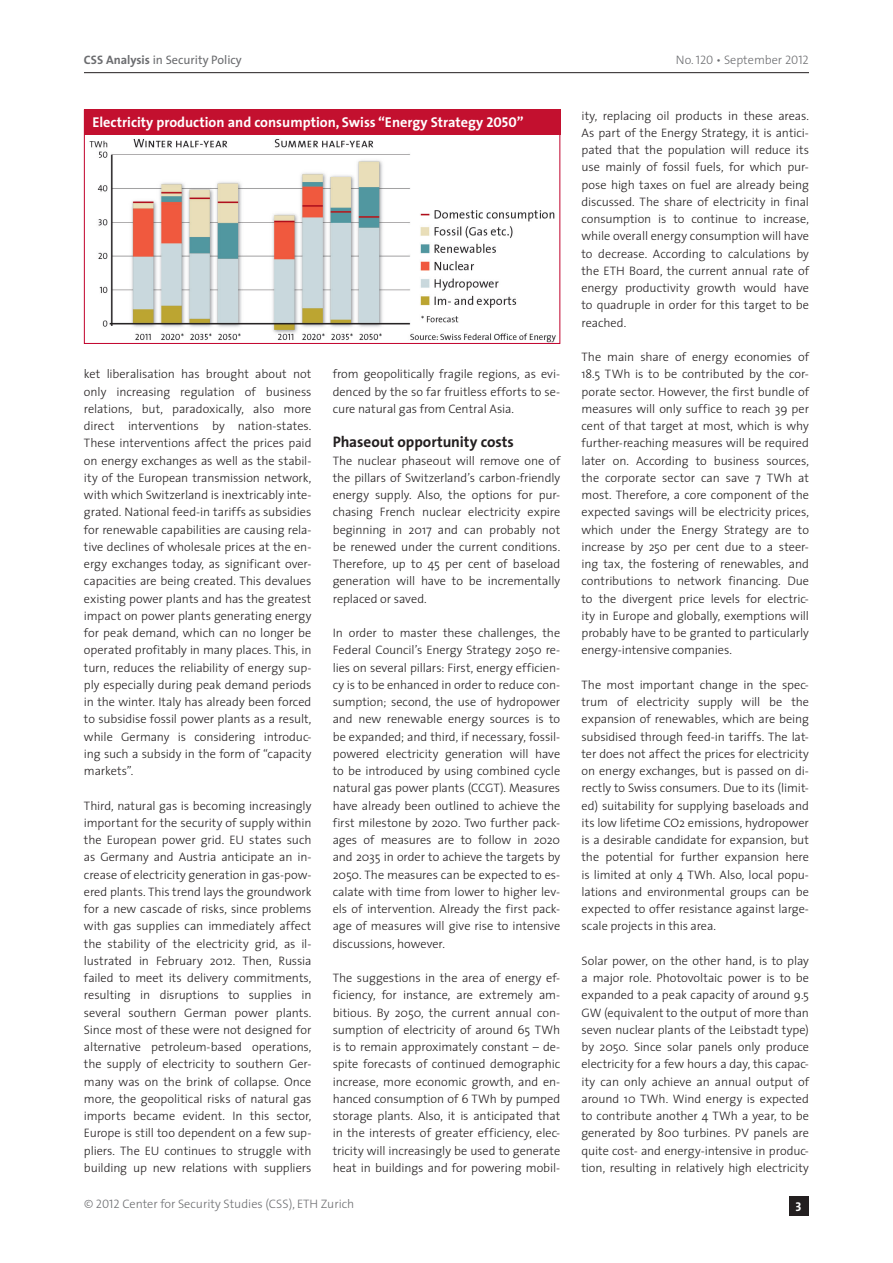
<style>
.page{position:relative;width:893px;height:1263px;background:#fff}
.page>*{position:absolute;margin:0;border:0;box-sizing:border-box;transform-origin:0 0}
._5_Untertitel{font:700 15.3px "The Sans";letter-spacing:-.005em;color:#231f20}
.BOX_1_Titel_weiss{font:700 14.25px "The Sans";color:#fff}
.t1{font:12.75px "The Sans Bold Caps";color:#fff}
._4_Text{font:300 12.3px/17.2px "The Sans";letter-spacing:-.005em;color:#231f20;text-align:justify}
.t2{font:300 12.3px "The Sans";color:#6c6d70}
.t3{font:12.3px "The Sans";color:#6c6d70}
.s1{font-weight:700}
.s2{font-family:"The Sans Light Caps";font-weight:400}
.s3{font-family:"The Sans Bold Caps";font-weight:400}
</style>
<div class="page">
<hr style="left:84px;top:72px;width:725px;height:1px;background:#231f20">
<div style="left:789px;top:1196px;width:20px;height:20px;background:#231f20"></div>
<img style="left:89px;top:139px;width:467px;height:203px">
<div style="left:84px;top:110px;width:476px;height:25px;background:#c3102f"></div>
<p class="t3" style="left:84px;top:50px;width:159px"><span class="s1">CSS Analysis</span> in Security Policy</p>
<p class="t2" style="left:676px;top:50px;width:134px">No. <span class="s2">120</span> • September <span class="s2">2012</span></p>
<p class="BOX_1_Titel_weiss" style="left:92px;top:110px;width:433px">Electricity production and consumption, Swiss “Energy Strategy <span class="s3">2050</span>”</p>
<p class="_4_Text" style="left:84px;top:365px;width:229px">ket liberalisation has brought about not only increasing regulation of business relations, but, paradoxically, also more direct interventions by nation-states.<br>These interventions affect the prices paid on energy exchanges as well as the stabil&shy;ity of the European transmission network, with which Switzerland is inextricably inte&shy;grated. National feed-in tariffs as subsidies for renewable capabilities are causing rela&shy;tive declines of wholesale prices at the en&shy;ergy exchanges today, as significant over&shy;capacities are being created. This devalues existing power plants and has the greatest impact on power plants generating energy for peak demand, which can no longer be operated profitably in many places. This, in turn, reduces the reliability of energy sup&shy;ply especially during peak demand periods in the winter. Italy has already been forced to subsidise fossil power plants as a result, while Germany is considering introduc&shy;ing such a subsidy in the form of “capacity markets”.</p>
<p class="_4_Text" style="left:84px;top:796px;width:229px">Third, natural gas is becoming increasingly important for the security of supply within the European power grid. EU states such as Germany and Austria anticipate an in&shy;crease of electricity generation in gas-pow&shy;ered plants. This trend lays the groundwork for a new cascade of risks, since problems with gas supplies can immediately affect the stability of the electricity grid, as il&shy;lustrated in February 2012. Then, Russia failed to meet its delivery commitments, resulting in disruptions to supplies in several southern German power plants.<br>Since most of these were not designed for alternative petroleum-based operations, the supply of electricity to southern Ger&shy;many was on the brink of collapse. Once more, the geopolitical risks of natural gas imports became evident. In this sector, Europe is still too dependent on a few sup&shy;pliers. The EU continues to struggle with building up new relations with suppliers</p>
<p class="_4_Text" style="left:333px;top:365px;width:229px">from geopolitically fragile regions, as evi&shy;denced by the so far fruitless efforts to se&shy;cure natural gas from Central Asia.</p>
<p class="_5_Untertitel" style="left:333px;top:429px;width:183px">Phaseout opportunity costs</p>
<p class="_4_Text" style="left:333px;top:451px;width:229px">The nuclear phaseout will remove one of the pillars of Switzerland’s carbon-friendly energy supply. Also, the options for pur&shy;chasing French nuclear electricity expire beginning in 2017 and can probably not be renewed under the current conditions.<br>Therefore, up to 45 per cent of baseload generation will have to be incrementally replaced or saved.</p>
<p class="_4_Text" style="left:333px;top:624px;width:229px">In order to master these challenges, the Federal Council’s Energy Strategy 2050 re&shy;lies on several pillars: First, energy efficien&shy;cy is to be enhanced in order to reduce con&shy;sumption; second, the use of hydropower and new renewable energy sources is to be expanded; and third, if necessary, fossil&shy;powered electricity generation will have to be introduced by using combined cycle natural gas power plants (CCGT). Measures have already been outlined to achieve the first milestone by 2020. Two further pack&shy;ages of measures are to follow in 2020 and 2035 in order to achieve the targets by 2050. The measures can be expected to es&shy;calate with time from lower to higher lev&shy;els of intervention. Already the first pack&shy;age of measures will give rise to intensive discussions, however.</p>
<p class="_4_Text" style="left:333px;top:969px;width:229px">The suggestions in the area of energy ef&shy;ficiency, for instance, are extremely am&shy;bitious. By 2050, the current annual con&shy;sumption of electricity of around 65 TWh is to remain approximately constant – de&shy;spite forecasts of continued demographic increase, more economic growth, and en&shy;hanced consumption of 6 TWh by pumped storage plants. Also, it is anticipated that in the interests of greater efficiency, elec&shy;tricity will increasingly be used to generate heat in buildings and for powering mobil-</p>
<p class="_4_Text" style="left:581px;top:106px;width:229px">ity, replacing oil products in these areas.<br>As part of the Energy Strategy, it is antici&shy;pated that the population will reduce its use mainly of fossil fuels, for which pur&shy;pose high taxes on fuel are already being discussed. The share of electricity in final consumption is to continue to increase, while overall energy consumption will have to decrease. According to calculations by the ETH Board, the current annual rate of energy productivity growth would have to quadruple in order for this target to be reached.</p>
<p class="_4_Text" style="left:581px;top:348px;width:229px">The main share of energy economies of 18.5 TWh is to be contributed by the cor&shy;porate sector. However, the first bundle of measures will only suffice to reach 39 per cent of that target at most, which is why further-reaching measures will be required later on. According to business sources, the corporate sector can save 7 TWh at most. Therefore, a core component of the expected savings will be electricity prices, which under the Energy Strategy are to increase by 250 per cent due to a steer&shy;ing tax, the fostering of renewables, and contributions to network financing. Due to the divergent price levels for electric&shy;ity in Europe and globally, exemptions will probably have to be granted to particularly energy-intensive companies.</p>
<p class="_4_Text" style="left:581px;top:676px;width:229px">The most important change in the spec&shy;trum of electricity supply will be the expansion of renewables, which are being subsidised through feed-in tariffs. The lat&shy;ter does not affect the prices for electricity on energy exchanges, but is passed on di&shy;rectly to Swiss consumers. Due to its (limit&shy;ed) suitability for supplying baseloads and its low lifetime CO2 emissions, hydropower is a desirable candidate for expansion, but the potential for further expansion here is limited at only 4 TWh. Also, local popu&shy;lations and environmental groups can be expected to offer resistance against large&shy;scale projects in this area.</p>
<p class="_4_Text" style="left:581px;top:952px;width:229px">Solar power, on the other hand, is to play a major role. Photovoltaic power is to be expanded to a peak capacity of around 9.5<br>GW (equivalent to the output of more than seven nuclear plants of the Leibstadt type) by 2050. Since solar panels only produce electricity for a few hours a day, this capac&shy;ity can only achieve an annual output of around 10 TWh. Wind energy is expected to contribute another 4 TWh a year, to be generated by 800 turbines. PV panels are quite cost- and energy-intensive in produc&shy;tion, resulting in relatively high electricity</p>
<p class="t2" style="left:84px;top:1194px;width:272px">© <span class="s2">2012</span> Center for Security Studies (CSS), ETH Zurich</p>
<p class="t1" style="left:796px;top:1195px;width:8px">3</p>
</div>
